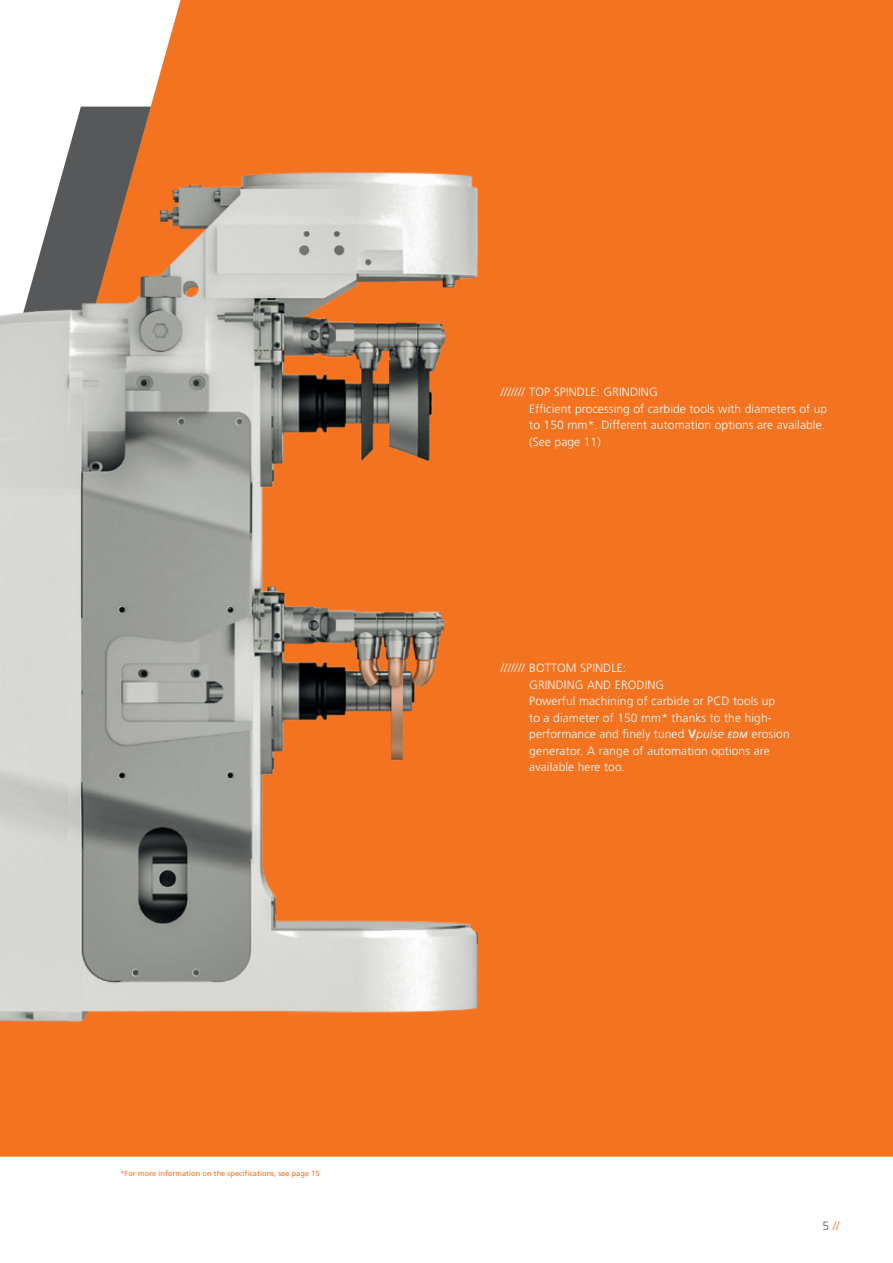
<style>
.page{position:relative;width:893px;height:1263px;background:#fff}
.page>*{position:absolute;margin:0;border:0;box-sizing:border-box;transform-origin:0 0}
.t1{font:300 12px/16.5px "Frutiger";letter-spacing:.01em;color:#fff}
.t2{font:300 12px "Frutiger";color:#f47321}
.t3{font:7.5px "Frutiger";color:#f47321}
.s1{font-weight:700}
.s2{font-style:italic}
.s3{font-weight:400;font-style:italic;font-size:9px}
.s4{color:#57585a}
</style>
<div class="page">
<div style="left:0;top:0;width:893px;height:1157px;background:#f47321"></div>
<img style="left:0;top:166px;width:606px;height:880px">
<p class="t3" style="left:120px;top:1169px;width:201px">*For more information on the specifications, see page 15</p>
<p class="t1" style="left:501px;top:384px;width:158px">/////// TOP SPINDLE: GRINDING</p>
<p class="t1" style="left:529px;top:400px;width:299px">Efficient processing of carbide tools with diameters of up to 150 mm*. Different automation options are available. (See page 11)</p>
<p class="t1" style="left:501px;top:660px;width:127px">/////// BOTTOM SPINDLE:</p>
<p class="t1" style="left:529px;top:676px;width:136px">GRINDING AND ERODING</p>
<p class="t1" style="left:529px;top:693px;width:262px">Powerful machining of carbide or PCD tools up<br>to a diameter of 150 mm* thanks to the high&shy;performance and finely tuned <span class="s1">V</span><span class="s2">pulse</span> <span class="s3">EDM</span> erosion generator. A range of automation options are available here too.</p>
<p class="t2" style="left:822px;top:1219px;width:19px"><span class="s4">5</span> //</p>
</div>
